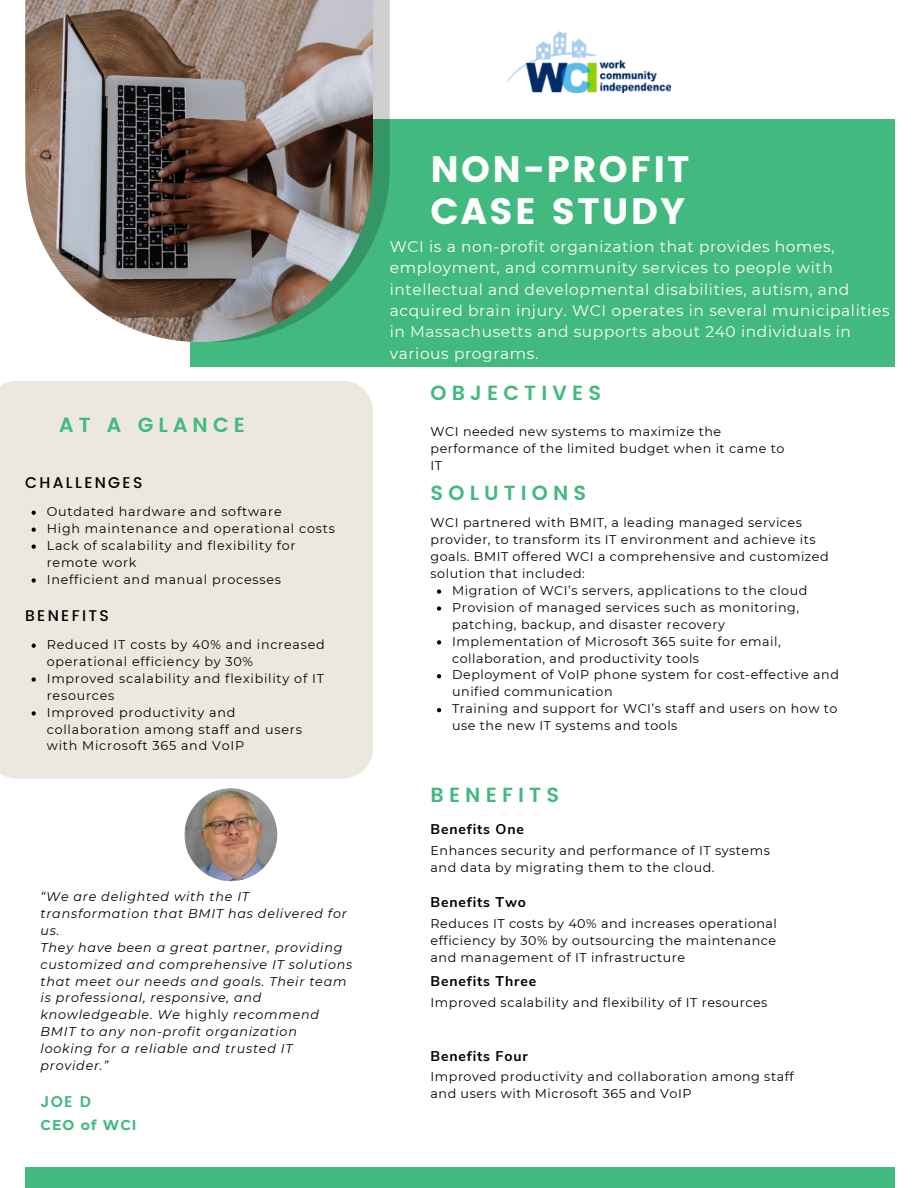
<style>
.page{position:relative;width:918px;height:1188px;background:#fff}
.page>*{position:absolute;margin:0;border:0;box-sizing:border-box;transform-origin:0 0}
.t1{font:36.75px "Poppins";letter-spacing:.06em;color:#fff}
.t2{font:600 20.4px "Poppins";letter-spacing:.25em;color:#41b97f}
.t3{font:15.45px/21.3px "Montserrat";letter-spacing:.04em;color:#fff}
.t4{font:500 15.45px "Poppins";letter-spacing:.15em;color:#000}
.t5{font:600 15.45px "Poppins";color:#41b97f}
.t6{font:700 14.1px "Nunito Sans";letter-spacing:.06em;color:#000}
.t7{font:700 14.1px "Montserrat";letter-spacing:.08em;color:#41b97f}
.t8{font:12.75px/17px "Montserrat";letter-spacing:.04em;color:#000}
.t9{font:12.75px/17px "Montserrat";letter-spacing:.06em;color:#000}
.t10{font:italic 12.75px/17px "Montserrat";letter-spacing:.06em;color:#000}
.s1{font-style:normal}
</style>
<div class="page">
<div style="left:190px;top:119px;width:705px;height:247px;background:#41b97f"></div>
<svg style="left:373px;top:0;width:17px;height:242px;background:#81b69c"></svg>
<img style="left:25px;top:0;width:348px;height:342px">
<div style="left:0;top:381px;width:373px;height:398px;background:#ede8df"></div>
<div style="left:25px;top:1167px;width:870px;height:21px;background:#41b97f"></div>
<img style="left:184px;top:788px;width:93px;height:93px;border-radius:50%">
<img style="left:508px;top:32px;width:163px;height:60px">
<svg style="left:32px;top:644px;width:4px;height:4px"></svg>
<svg style="left:32px;top:677px;width:4px;height:5px"></svg>
<svg style="left:32px;top:711px;width:4px;height:5px"></svg>
<svg style="left:32px;top:511px;width:4px;height:4px"></svg>
<svg style="left:32px;top:528px;width:4px;height:4px"></svg>
<svg style="left:32px;top:544px;width:4px;height:5px"></svg>
<svg style="left:32px;top:578px;width:4px;height:5px"></svg>
<svg style="left:437px;top:589px;width:4px;height:5px"></svg>
<svg style="left:437px;top:606px;width:4px;height:5px"></svg>
<svg style="left:437px;top:640px;width:4px;height:5px"></svg>
<svg style="left:437px;top:674px;width:4px;height:4px"></svg>
<svg style="left:437px;top:708px;width:4px;height:4px"></svg>
<p class="t2" style="left:59px;top:413px;width:187px">AT A GLANCE</p>
<p class="t4" style="left:25px;top:474px;width:119px">CHALLENGES</p>
<p class="t9" style="left:47px;top:503px;width:236px">Outdated hardware and software</p>
<p class="t9" style="left:47px;top:520px;width:290px">High maintenance and operational costs</p>
<p class="t9" style="left:47px;top:537px;width:250px">Lack of scalability and flexibility for remote work</p>
<p class="t9" style="left:47px;top:571px;width:236px">Inefficient and manual processes</p>
<p class="t4" style="left:25px;top:607px;width:85px">BENEFITS</p>
<p class="t9" style="left:47px;top:636px;width:280px">Reduced IT costs by 40% and increased operational efficiency by 30%</p>
<p class="t9" style="left:47px;top:670px;width:279px">Improved scalability and flexibility of IT resources</p>
<p class="t9" style="left:47px;top:704px;width:257px">Improved productivity and collaboration among staff and users with Microsoft 365 and VoIP</p>
<p class="t10" style="left:41px;top:888px;width:308px">“We are delighted with the IT transformation that BMIT has delivered for us.</p>
<p class="t10" style="left:41px;top:939px;width:313px">They have been a great partner, providing customized and comprehensive IT solutions that meet our needs and goals. Their team is professional, responsive, and knowledgeable. We <span class="s1">highly</span> recommend BMIT to any non-profit organization<br>looking for a reliable and trusted IT provider.”</p>
<p class="t5" style="left:41px;top:1092px;width:52px">JOE D</p>
<p class="t7" style="left:41px;top:1116px;width:97px">CEO of WCI</p>
<p class="t1" style="left:431px;top:148px;width:261px">NON-PROFIT</p>
<p class="t1" style="left:431px;top:189px;width:256px">CASE STUDY</p>
<p class="t3" style="left:390px;top:236px;width:501px">WCI is a non-profit organization that provides homes, employment, and community services to people with intellectual and developmental disabilities, autism, and acquired brain injury. WCI operates in several municipalities in Massachusetts and supports about 240 individuals in various programs.</p>
<p class="t2" style="left:431px;top:381px;width:172px">OBJECTIVES</p>
<p class="t8" style="left:431px;top:423px;width:355px">WCI needed new systems to maximize the performance of the limited budget when it came to<br>IT</p>
<p class="t2" style="left:431px;top:481px;width:157px">SOLUTIONS</p>
<p class="t8" style="left:431px;top:514px;width:400px">WCI partnered with BMIT, a leading managed services provider, to transform its IT environment and achieve its goals. BMIT offered WCI a comprehensive and customized solution that included:</p>
<p class="t8" style="left:452px;top:582px;width:357px">Migration of WCI’s servers, applications to the cloud</p>
<p class="t8" style="left:452px;top:599px;width:348px">Provision of managed services such as monitoring, patching, backup, and disaster recovery</p>
<p class="t8" style="left:452px;top:633px;width:330px">Implementation of Microsoft 365 suite for email, collaboration, and productivity tools</p>
<p class="t8" style="left:452px;top:666px;width:388px">Deployment of VoIP phone system for cost-effective and unified communication</p>
<p class="t8" style="left:452px;top:700px;width:387px">Training and support for WCI’s staff and users on how to use the new IT systems and tools</p>
<p class="t2" style="left:431px;top:783px;width:130px">BENEFITS</p>
<p class="t6" style="left:431px;top:820px;width:95px">Benefits One</p>
<p class="t8" style="left:431px;top:842px;width:341px">Enhances security and performance of IT systems and data by migrating them to the cloud.</p>
<p class="t6" style="left:431px;top:893px;width:97px">Benefits Two</p>
<p class="t8" style="left:431px;top:915px;width:348px;text-align:justify">Reduces IT costs by 40% and increases operational efficiency by 30% by outsourcing the maintenance and management of IT infrastructure</p>
<p class="t6" style="left:431px;top:972px;width:107px">Benefits Three</p>
<p class="t8" style="left:431px;top:994px;width:338px">Improved scalability and flexibility of IT resources</p>
<p class="t6" style="left:431px;top:1046px;width:99px">Benefits Four</p>
<p class="t8" style="left:431px;top:1068px;width:365px">Improved productivity and collaboration among staff and users with Microsoft 365 and VoIP</p>
</div>
